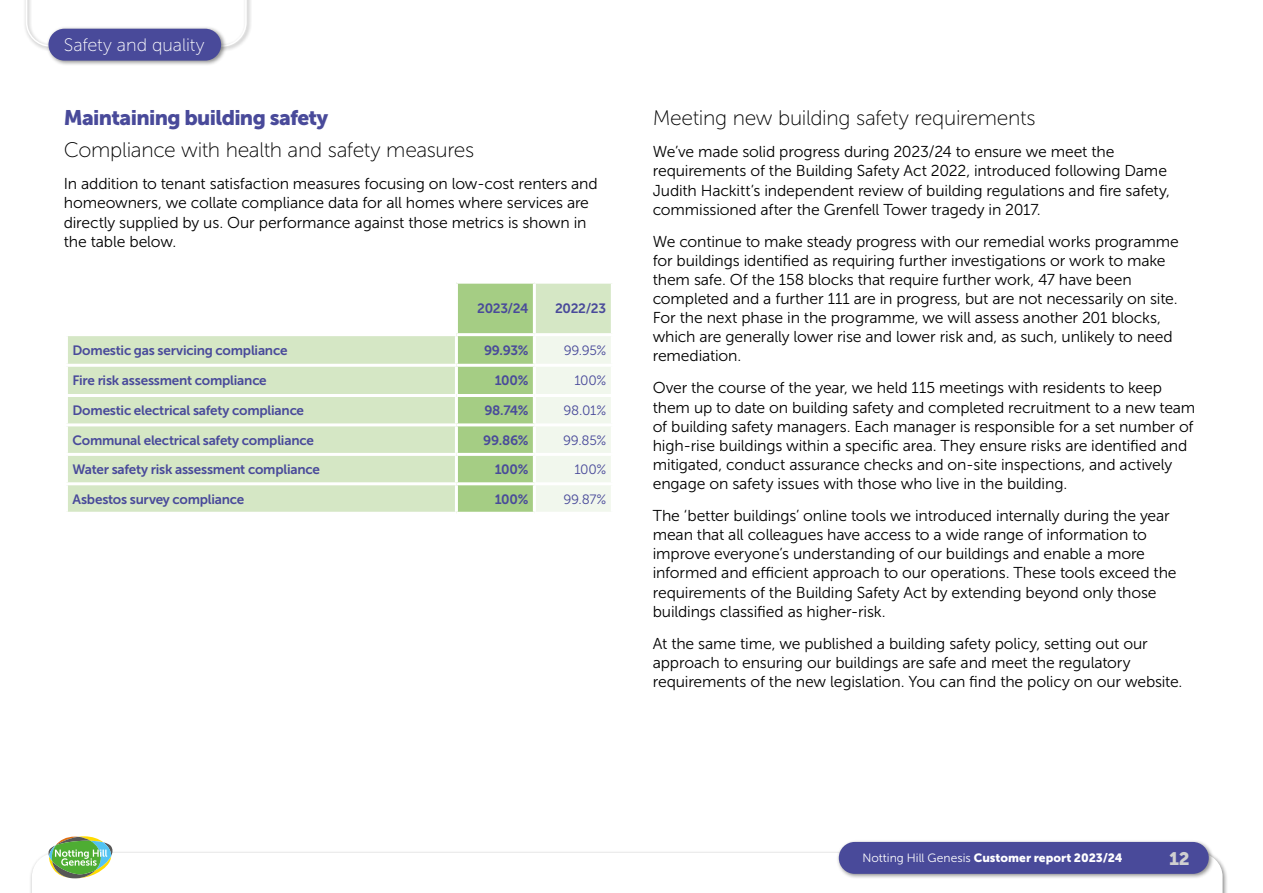
<style>
.page{position:relative;width:1263px;height:893px;background:#fff}
.page>*{position:absolute;margin:0;border:0;box-sizing:border-box;transform-origin:0 0}
.t1{font:21px "Museo Sans 100";letter-spacing:-.015em;color:#000}
.t2{font:21px "Museo Sans 900";letter-spacing:-.03em;color:#494a9a}
.t3{font:18px "Museo Sans 100";letter-spacing:-.005em;color:#fff}
.t4{font:18px "Museo Sans 900";color:#d0d0d0}
.t5{font:15.75px/19.2px "Museo Sans 300";letter-spacing:-.01em;color:#000}
.t6{font:13.5px "Museo Sans 700";letter-spacing:-.015em;color:#494a9a}
.t7{font:13.5px "Museo Sans 300";letter-spacing:-.02em;color:#494a9a}
.t8{font:12px "Museo Sans 900";color:#fff}
.s1{font-family:"Museo Sans 300"}
</style>
<div class="page">
<div style="left:30px;top:850px;width:1198px;height:43px;background:#000;opacity:.45"></div>
<svg style="left:32px;top:853px;width:1190px;height:40px"></svg>
<div style="left:836px;top:840px;width:378px;height:39px;background:#000;opacity:.45"></div>
<div style="left:839px;top:842px;width:370px;height:32px;background:#494a9a;border-radius:16px"></div>
<svg style="left:48px;top:836px;width:65px;height:42px"></svg>
<div style="left:23px;top:0;width:229px;height:52px;background:#000;opacity:.45"></div>
<svg style="left:25px;top:0;width:222px;height:47px"></svg>
<div style="left:46px;top:26px;width:181px;height:40px;background:#000;opacity:.45"></div>
<div style="left:48px;top:29px;width:173px;height:32px;background:#494a9a;border-radius:16px"></div>
<div style="left:68px;top:336px;width:387px;height:176px;background:#d5e7c5"></div>
<svg style="left:458px;top:284px;width:153px;height:228px;background:#c8e0b4"></svg>
<hr style="left:533px;top:284px;width:3px;height:49px;background:#fff">
<hr style="left:456px;top:333px;width:78px;height:3px;background:#fff">
<hr style="left:534px;top:333px;width:80px;height:3px;background:#fff">
<hr style="left:533px;top:336px;width:3px;height:28px;background:#fff">
<hr style="left:65px;top:364px;width:391px;height:3px;background:#fff">
<hr style="left:456px;top:364px;width:78px;height:3px;background:#fff">
<hr style="left:534px;top:364px;width:80px;height:3px;background:#fff">
<hr style="left:533px;top:367px;width:3px;height:27px;background:#fff">
<hr style="left:65px;top:394px;width:391px;height:3px;background:#fff">
<hr style="left:456px;top:394px;width:78px;height:3px;background:#fff">
<hr style="left:534px;top:394px;width:80px;height:3px;background:#fff">
<hr style="left:533px;top:397px;width:3px;height:26px;background:#fff">
<hr style="left:65px;top:423px;width:391px;height:3px;background:#fff">
<hr style="left:456px;top:423px;width:78px;height:3px;background:#fff">
<hr style="left:534px;top:423px;width:80px;height:3px;background:#fff">
<hr style="left:533px;top:426px;width:3px;height:27px;background:#fff">
<hr style="left:65px;top:453px;width:391px;height:3px;background:#fff">
<hr style="left:456px;top:453px;width:78px;height:3px;background:#fff">
<hr style="left:534px;top:453px;width:80px;height:3px;background:#fff">
<hr style="left:533px;top:456px;width:3px;height:26px;background:#fff">
<hr style="left:65px;top:482px;width:391px;height:3px;background:#fff">
<hr style="left:456px;top:482px;width:78px;height:3px;background:#fff">
<hr style="left:534px;top:482px;width:80px;height:3px;background:#fff">
<hr style="left:533px;top:485px;width:3px;height:27px;background:#fff">
<p class="t3" style="left:64px;top:35px;width:142px">Safety and quality</p>
<h1 class="t2" style="left:64px;top:106px;width:266px">Maintaining building safety</h1>
<h1 class="t1" style="left:64px;top:139px;width:412px">Compliance with health and safety measures</h1>
<p class="t5" style="left:64px;top:174px;width:535px">In addition to tenant satisfaction measures focusing on low-cost renters and homeowners, we collate compliance data for all homes where services are directly supplied by us. Our performance against those metrics is shown in the table below.</p>
<p class="t6" style="left:477px;top:301px;width:53px">2023/24</p>
<p class="t6" style="left:555px;top:301px;width:53px">2022/23</p>
<p class="t6" style="left:72px;top:343px;width:217px">Domestic gas servicing compliance</p>
<p class="t6" style="left:484px;top:343px;width:46px">99.93%</p>
<p class="t7" style="left:564px;top:343px;width:44px">99.95%</p>
<p class="t6" style="left:72px;top:373px;width:196px">Fire risk assessment compliance</p>
<p class="t6" style="left:495px;top:373px;width:35px">100%</p>
<p class="t7" style="left:574px;top:373px;width:33px">100%</p>
<p class="t6" style="left:72px;top:403px;width:233px">Domestic electrical safety compliance</p>
<p class="t6" style="left:484px;top:403px;width:46px">98.74%</p>
<p class="t7" style="left:563px;top:403px;width:44px">98.01%</p>
<p class="t6" style="left:72px;top:432px;width:243px">Communal electrical safety compliance</p>
<p class="t6" style="left:483px;top:432px;width:47px">99.86%</p>
<p class="t7" style="left:563px;top:433px;width:45px">99.85%</p>
<p class="t6" style="left:72px;top:462px;width:249px">Water safety risk assessment compliance</p>
<p class="t6" style="left:495px;top:462px;width:35px">100%</p>
<p class="t7" style="left:574px;top:462px;width:33px">100%</p>
<p class="t6" style="left:72px;top:491px;width:173px">Asbestos survey compliance</p>
<p class="t6" style="left:495px;top:491px;width:35px">100%</p>
<p class="t7" style="left:563px;top:492px;width:44px">99.87%</p>
<h1 class="t1" style="left:653px;top:107px;width:384px">Meeting new building safety requirements</h1>
<p class="t5" style="left:653px;top:142px;width:519px">We’ve made solid progress during 2023/24 to ensure we meet the requirements of the Building Safety Act 2022, introduced following Dame Judith Hackitt’s independent review of building regulations and fire safety, commissioned after the Grenfell Tower tragedy in 2017.</p>
<p class="t5" style="left:653px;top:232px;width:528px">We continue to make steady progress with our remedial works programme for buildings identified as requiring further investigations or work to make them safe. Of the 158 blocks that require further work, 47 have been completed and a further 111 are in progress, but are not necessarily on site.<br>For the next phase in the programme, we will assess another 201 blocks, which are generally lower rise and lower risk and, as such, unlikely to need remediation.</p>
<p class="t5" style="left:653px;top:378px;width:544px">Over the course of the year, we held 115 meetings with residents to keep them up to date on building safety and completed recruitment to a new team of building safety managers. Each manager is responsible for a set number of high-rise buildings within a specific area. They ensure risks are identified and mitigated, conduct assurance checks and on-site inspections, and actively engage on safety issues with those who live in the building.</p>
<p class="t5" style="left:653px;top:506px;width:525px">The ‘better buildings’ online tools we introduced internally during the year mean that all colleagues have access to a wide range of information to improve everyone’s understanding of our buildings and enable a more informed and efficient approach to our operations. These tools exceed the requirements of the Building Safety Act by extending beyond only those buildings classified as higher-risk.</p>
<p class="t5" style="left:653px;top:634px;width:531px">At the same time, we published a building safety policy, setting out our approach to ensuring our buildings are safe and meet the regulatory requirements of the new legislation. You can find the policy on our website.</p>
<p class="t8" style="left:862px;top:851px;width:262px"><span class="s1">Notting Hill Genesis</span> Customer report 2023/24</p>
<p class="t4" style="left:1169px;top:848px;width:22px">12</p>
</div>
